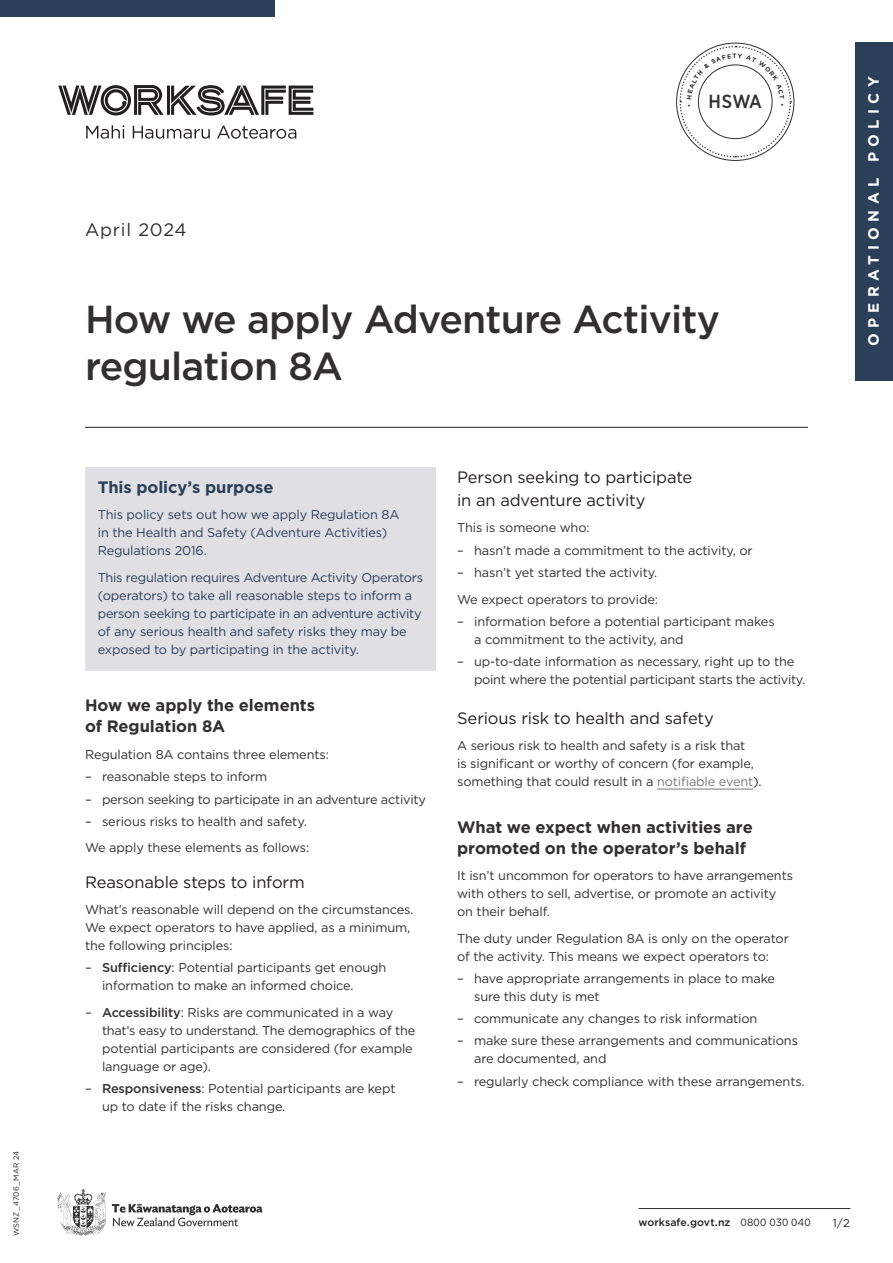
<style>
.page{position:relative;width:893px;height:1263px;background:#fff}
.page>*{position:absolute;margin:0;border:0;box-sizing:border-box;transform-origin:0 0}
.FS_major_head{font:500 39px/46.8px "Gotham";letter-spacing:-.02em;color:#312f30}
.t1{font:500 18.9px "Gotham Narrow";color:#312f30}
.Date{font:18px "Gotham";letter-spacing:.04em;color:#312f30}
.t2{font:16.5px/22.5px "Gotham";letter-spacing:-.01em;color:#231f20}
.t3{font:700 16.5px/21px "Gotham";letter-spacing:-.005em;color:#312f30}
.t4{font:700 16.5px "Gotham";letter-spacing:-.005em;color:#2b3f59}
.t5{font:700 15px "Gotham";letter-spacing:.36em;color:#fff}
.body{font:12.75px/18px "Gotham";letter-spacing:-.01em;color:#312f30}
.body-2{font:12.75px/18px "Gotham";letter-spacing:-.01em;color:#2b3f59}
.body_before_bullett{font:12.75px/18px "Gotham";letter-spacing:-.01em;color:#312f30}
.t6{font:11.25px "Gotham";color:#231f20}
.t7{font:500 10.5px "Gotham";letter-spacing:.005em;color:#231f20}
.key_number{font:7.5px "Gotham";letter-spacing:.015em;color:#231f20}
.s1{font-weight:500}
.s2{color:#76787b}
.s3{font-weight:400}
</style>
<div class="page">
<hr style="left:639px;top:1208px;width:211px;height:1px;background:#312f30">
<div style="left:0;top:0;width:274px;height:17px;background:#2b3f59"></div>
<svg style="left:86px;top:125px;width:210px;height:14px"></svg>
<svg style="left:58px;top:85px;width:255px;height:30px"></svg>
<div style="left:855px;top:43px;width:38px;height:338px;background:#2b3f59"></div>
<svg style="left:57px;top:1189px;width:205px;height:47px"></svg>
<hr style="left:85px;top:427px;width:723px;height:1px;background:#231f20">
<div style="left:85px;top:467px;width:351px;height:204px;background:#dfdfe4"></div>
<hr style="left:657px;top:789px;width:96px;height:1px;background:#76787b">
<svg style="left:679px;top:45px;width:113px;height:113px"></svg>
<p class="key_number" style="left:11px;top:1236px;width:87px;rotate:-90deg">WSNZ_4706_Mar 24</p>
<p class="Date" style="left:85px;top:218px;width:103px">April 2024</p>
<h2 class="t1" style="left:708px;top:90px;width:55px">HSWA</h2>
<p class="FS_major_head" style="left:85px;top:296px;width:636px">How we apply Adventure Activity regulation 8A</p>
<h1 class="t4" style="left:98px;top:476px;width:177px">This policy’s purpose</h1>
<p class="body-2" style="left:98px;top:506px;width:303px">This policy sets out how we apply Regulation 8A in the Health and Safety (Adventure Activities)<br>Regulations 2016.</p>
<p class="body-2" style="left:98px;top:568px;width:327px">This regulation requires Adventure Activity Operators (operators) to take all reasonable steps to inform a person seeking to participate in an adventure activity of any serious health and safety risks they may be exposed to by participating in the activity.</p>
<h1 class="t3" style="left:85px;top:695px;width:232px">How we apply the elements of Regulation 8A</h1>
<p class="body_before_bullett" style="left:85px;top:745px;width:245px">Regulation 8A contains three elements:</p>
<p class="body" style="left:85px;top:767px;width:184px">– reasonable steps to inform</p>
<p class="body" style="left:85px;top:790px;width:342px">– person seeking to participate in an adventure activity</p>
<p class="body" style="left:85px;top:812px;width:223px">– serious risks to health and safety.</p>
<p class="body_before_bullett" style="left:85px;top:838px;width:226px">We apply these elements as follows:</p>
<h2 class="t2" style="left:85px;top:870px;width:221px">Reasonable steps to inform</h2>
<p class="body_before_bullett" style="left:85px;top:900px;width:330px">What’s reasonable will depend on the circumstances.<br>We expect operators to have applied, as a minimum, the following principles:</p>
<p class="body" style="left:102px;top:958px;width:286px;text-indent:-17px">– <span class="s1">Sufficiency</span>: Potential participants get enough information to make an informed choice.</p>
<p class="body" style="left:102px;top:1003px;width:315px;text-indent:-17px">– <span class="s1">Accessibility</span>: Risks are communicated in a way that’s easy to understand. The demographics of the potential participants are considered (for example language or age).</p>
<p class="body" style="left:102px;top:1079px;width:295px;text-indent:-17px">– <span class="s1">Responsiveness</span>: Potential participants are kept up to date if the risks change.</p>
<h2 class="t2" style="left:457px;top:466px;width:237px">Person seeking to participate in an adventure activity</h2>
<p class="body_before_bullett" style="left:457px;top:519px;width:134px">This is someone who:</p>
<p class="body" style="left:457px;top:541px;width:297px">– hasn’t made a commitment to the activity, or</p>
<p class="body" style="left:457px;top:563px;width:202px">– hasn’t yet started the activity.</p>
<p class="body_before_bullett" style="left:457px;top:590px;width:202px">We expect operators to provide:</p>
<p class="body" style="left:474px;top:612px;width:302px;text-indent:-17px">– information before a potential participant makes a commitment to the activity, and</p>
<p class="body" style="left:474px;top:652px;width:333px;text-indent:-17px">– up-to-date information as necessary, right up to the point where the potential participant starts the activity.</p>
<h2 class="t2" style="left:457px;top:706px;width:258px">Serious risk to health and safety</h2>
<p class="body" style="left:457px;top:736px;width:306px">A serious risk to health and safety is a risk that<br>is significant or worthy of concern (for example, something that could result in a <span class="s2">notifiable event</span>).</p>
<h1 class="t3" style="left:457px;top:816px;width:297px">What we expect when activities are promoted on the operator’s behalf</h1>
<p class="body" style="left:457px;top:866px;width:337px">It isn’t uncommon for operators to have arrangements with others to sell, advertise, or promote an activity on their behalf.</p>
<p class="body_before_bullett" style="left:457px;top:929px;width:333px">The duty under Regulation 8A is only on the operator of the activity. This means we expect operators to:</p>
<p class="body" style="left:474px;top:969px;width:302px;text-indent:-17px">– have appropriate arrangements in place to make sure this duty is met</p>
<p class="body" style="left:457px;top:1009px;width:302px">– communicate any changes to risk information</p>
<p class="body" style="left:474px;top:1031px;width:325px;text-indent:-17px">– make sure these arrangements and communications are documented, and</p>
<p class="body" style="left:457px;top:1072px;width:349px">– regularly check compliance with these arrangements.</p>
<p class="t5" style="left:863px;top:346px;width:271px;rotate:-90deg">OPERATIONAL POLICY</p>
<p class="t7" style="left:639px;top:1215px;width:174px">worksafe.govt.nz <span class="s3">0800 030 040</span></p>
<p class="t6" style="left:833px;top:1215px;width:18px">1/2</p>
</div>
